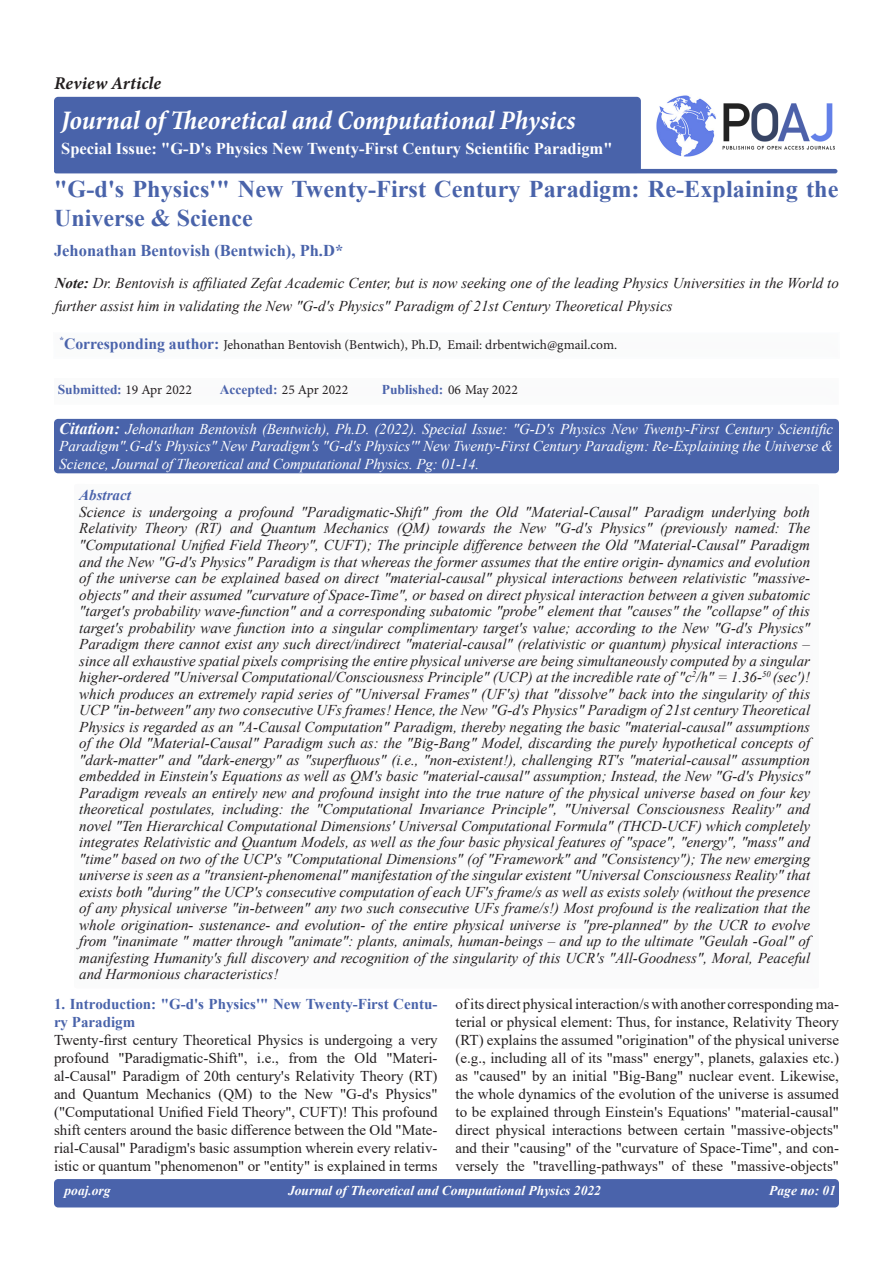
<style>
.page{position:relative;width:893px;height:1263px;background:#fff}
.page>*{position:absolute;margin:0;border:0;box-sizing:border-box;transform-origin:0 0}
.t1{font:italic 700 condensed 27px "Minion Pro";letter-spacing:-.005em;color:#fff}
.t2{font:700 24px/28.8px "Times New Roman";letter-spacing:.005em;color:#4963aa}
.t3{font:italic 700 18px "Minion Pro";letter-spacing:.005em;color:#231f20}
.t4{font:700 16.5px "Times New Roman";color:#fff}
.t5{font:700 16.5px "Times New Roman";color:#4963aa}
.t6{font:italic 15px/16.5px "Times New Roman";color:#231f20}
.t7{font:15px/18px "Times New Roman";color:#231f20;text-align:justify}
.t8{font:italic 15px/16.5px "Times New Roman";color:#fff}
.t9{font:700 15px/18px "Times New Roman";color:#4963aa}
.t10{font:italic 700 15px "Times New Roman";color:#4a63ab}
.t11{font:13.5px "Minion Pro";letter-spacing:-.005em;color:#231f20}
.t12{font:italic 700 13.5px "Times New Roman";color:#fff}
.t13{font:700 13.5px "Times New Roman";color:#4a63ab}
.s1{font-weight:700}
.s2{font-family:"Times New Roman";font-weight:700;font-size:15.75px;color:#4a63ab}
.s3{font-family:"Minion Pro";font-weight:400;color:#231f20}
.s4{font-weight:700;font-size:16.5px}
</style>
<div class="page">
<hr style="left:54px;top:169px;width:783px;height:4px;background:#4963aa;border-radius:2px">
<div style="left:47px;top:325px;width:800px;height:41px;background:#fafbfb"></div>
<div style="left:54px;top:97px;width:587px;height:76px;background:#4963aa;border-radius:4px"></div>
<div style="left:71px;top:478px;width:750px;height:512px;background:#fafafb"></div>
<img style="left:656px;top:95px;width:178px;height:62px">
<div style="left:52px;top:372px;width:788px;height:34px;background:#fafbfb"></div>
<div style="left:54px;top:1179px;width:785px;height:28px;background:#4a63ab;border-radius:4px"></div>
<div style="left:54px;top:419px;width:785px;height:54px;background:#4963aa;border-radius:4px"></div>
<p class="t3" style="left:54px;top:71px;width:108px">Review Article</p>
<h1 class="t1" style="left:61px;top:101px;width:516px">Journal of Theoretical and Computational Physics</h1>
<p class="t4" style="left:61px;top:136px;width:553px">Special Issue: "G-D's Physics New Twenty-First Century Scientific Paradigm"</p>
<h2 class="t2" style="left:54px;top:174px;width:786px">"G-d's Physics'" New Twenty-First Century Paradigm: Re-Explaining the<br>Universe &amp; Science</h2>
<p class="t5" style="left:54px;top:239px;width:291px">Jehonathan Bentovish (Bentwich), Ph.D*</p>
<p class="t6" style="left:55px;top:271px;width:786px;line-height:22.5px"><span class="s1">Note:</span> Dr. Bentovish is affiliated Zefat Academic Center, but is now seeking one of the leading Physics Universities in the World to further assist him in validating the New "G-d's Physics" Paradigm of 21st Century Theoretical Physics</p>
<p class="t11" style="left:59px;top:335px;width:559px"><sup>*</sup><span class="s2">Corresponding author:</span> Jehonathan Bentovish (Bentwich), Ph.D, Email: drbentwich@gmail.com.</p>
<p class="t13" style="left:58px;top:379px;width:136px">Submitted: <span class="s3">19 Apr 2022</span></p>
<p class="t13" style="left:220px;top:379px;width:130px">Accepted: <span class="s3">25 Apr 2022</span></p>
<p class="t13" style="left:382px;top:379px;width:137px">Published: <span class="s3">06 May 2022</span></p>
<p class="t8" style="left:59px;top:420px;width:775px"><span class="s4">Citation:</span> Jehonathan Bentovish (Bentwich), Ph.D. (2022). Special Issue: "G-D's Physics New Twenty-First Century Scientific<br>Paradigm".G-d's Physics" New Paradigm's "G-d's Physics'" New Twenty-First Century Paradigm: Re-Explaining the Universe &amp;</p>
<p class="t8" style="left:59px;top:455px;width:421px">Science, Journal of Theoretical and Computational Physics. Pg: 01-14.</p>
<p class="t10" style="left:79px;top:485px;width:53px">Abstract</p>
<p class="t6" style="left:79px;top:503px;width:732px;text-align:justify">Science is undergoing a profound "Paradigmatic-Shift" from the Old "Material-Causal" Paradigm underlying both Relativity Theory (RT) and Quantum Mechanics (QM) towards the New "G-d's Physics" (previously named: The "Computational Unified Field Theory", CUFT); The principle difference between the Old "Material-Causal" Paradigm and the New "G-d's Physics" Paradigm is that whereas the former assumes that the entire origin- dynamics and evolution of the universe can be explained based on direct "material-causal" physical interactions between relativistic "massive&shy;objects" and their assumed "curvature of Space-Time", or based on direct physical interaction between a given subatomic "target's probability wave-function" and a corresponding subatomic "probe" element that "causes" the "collapse" of this target's probability wave function into a singular complimentary target's value; according to the New "G-d's Physics" Paradigm there cannot exist any such direct/indirect "material-causal" (relativistic or quantum) physical interactions – since all exhaustive spatial pixels comprising the entire physical universe are being simultaneously computed by a singular higher-ordered "Universal Computational/Consciousness Principle" (UCP) at the incredible rate of "c<sup>2</sup>/h" = 1.36-<sup>50</sup> (sec')! which produces an extremely rapid series of "Universal Frames" (UF's) that "dissolve" back into the singularity of this UCP "in-between" any two consecutive UFs frames! Hence, the New "G-d's Physics" Paradigm of 21st century Theoretical Physics is regarded as an "A-Causal Computation" Paradigm, thereby negating the basic "material-causal" assumptions of the Old "Material-Causal" Paradigm such as: the "Big-Bang" Model, discarding the purely hypothetical concepts of "dark-matter" and "dark-energy" as "superfluous" (i.e., "non-existent!), challenging RT's "material-causal" assumption embedded in Einstein's Equations as well as QM's basic "material-causal" assumption; Instead, the New "G-d's Physics" Paradigm reveals an entirely new and profound insight into the true nature of the physical universe based on four key theoretical postulates, including: the "Computational Invariance Principle", "Universal Consciousness Reality" and novel "Ten Hierarchical Computational Dimensions' Universal Computational Formula" (THCD-UCF) which completely integrates Relativistic and Quantum Models, as well as the four basic physical features of "space", "energy", "mass" and "time" based on two of the UCP's "Computational Dimensions" (of "Framework" and "Consistency"); The new emerging universe is seen as a "transient-phenomenal" manifestation of the singular existent "Universal Consciousness Reality" that exists both "during" the UCP's consecutive computation of each UF's frame/s as well as exists solely (without the presence of any physical universe "in-between" any two such consecutive UFs frame/s!) Most profound is the realization that the whole origination- sustenance- and evolution- of the entire physical universe is "pre-planned" by the UCR to evolve from "inanimate " matter through "animate": plants, animals, human-beings – and up to the ultimate "Geulah -Goal" of manifesting Humanity's full discovery and recognition of the singularity of this UCR's "All-Goodness", Moral, Peaceful and Harmonious characteristics!</p>
<p class="t9" style="left:54px;top:995px;width:385px">1. Introduction: "G-d's Physics'" New Twenty-First Centu&shy;ry Paradigm</p>
<p class="t7" style="left:54px;top:1031px;width:385px">Twenty-first century Theoretical Physics is undergoing a very profound "Paradigmatic-Shift", i.e., from the Old "Materi&shy;al-Causal" Paradigm of 20th century's Relativity Theory (RT) and Quantum Mechanics (QM) to the New "G-d's Physics" ("Computational Unified Field Theory", CUFT)! This profound shift centers around the basic difference between the Old "Mate&shy;rial-Causal" Paradigm's basic assumption wherein every relativ&shy;istic or quantum "phenomenon" or "entity" is explained in terms</p>
<p class="t7" style="left:455px;top:995px;width:385px">of its direct physical interaction/s with another corresponding ma&shy;terial or physical element: Thus, for instance, Relativity Theory (RT) explains the assumed "origination" of the physical universe (e.g., including all of its "mass" energy", planets, galaxies etc.) as "caused" by an initial "Big-Bang" nuclear event. Likewise, the whole dynamics of the evolution of the universe is assumed to be explained through Einstein's Equations' "material-causal" direct physical interactions between certain "massive-objects" and their "causing" of the "curvature of Space-Time", and con&shy;versely the "travelling-pathways" of these "massive-objects"</p>
<p class="t12" style="left:65px;top:1181px;width:48px">poaj.org</p>
<p class="t12" style="left:288px;top:1181px;width:314px">Journal of Theoretical and Computational Physics 2022</p>
<p class="t12" style="left:769px;top:1181px;width:68px">Page no: 01</p>
</div>
